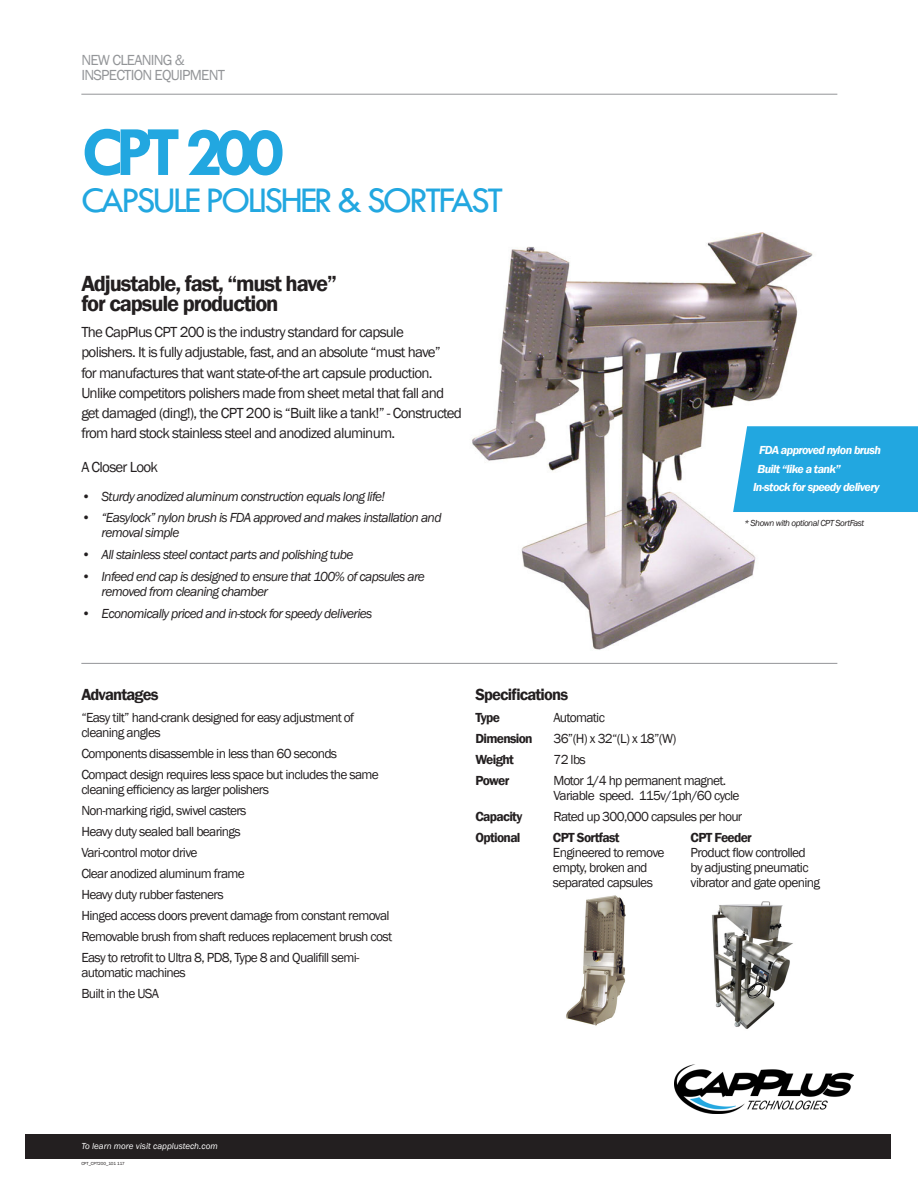
<style>
.page{position:relative;width:918px;height:1188px;background:#fff}
.page>*{position:absolute;margin:0;border:0;box-sizing:border-box;transform-origin:0 0}
.Headline{font:700 71.1px "Tw Cen";letter-spacing:-.1em;color:#22a7e0}
.Headline-2{font:37.5px "Tw Cen";letter-spacing:-.075em;color:#22a7e0}
.Subhead{font:600 22.5px/20.2px "Franklin Gothic";letter-spacing:-.05em;color:#231f20}
.Specification_Head{font:600 16.5px "Franklin Gothic";letter-spacing:-.05em;color:#231f20}
.Description_Head{font:600 16.5px "Franklin Gothic";letter-spacing:-.05em;color:#231f20}
.Copy{font:15px/20.2px "Franklin Gothic";letter-spacing:-.05em;color:#231f20}
.Category_Head{font:15px/15px "Franklin Gothic";letter-spacing:-.05em;color:#939598}
.Description_Copy{font:13.5px/15px "Franklin Gothic";letter-spacing:-.05em;color:#231f20}
.t1{font:italic 13.5px/15px "Franklin Gothic";letter-spacing:-.05em;color:#231f20}
.Specifications_Copy{font:13.5px/15px "Franklin Gothic";letter-spacing:-.05em;color:#231f20}
.Specifications_Copy-2{font:600 13.5px "Franklin Gothic";letter-spacing:-.05em;color:#231f20}
.Callout{font:italic 600 12px "Franklin Gothic";letter-spacing:-.05em;color:#fff}
.t2{font:italic 9px "Franklin Gothic";color:#fff}
.Description_Copy-2{font:italic 9px "Franklin Gothic";letter-spacing:-.05em;color:#231f20}
.t3{font:4.5px "Franklin Gothic";color:#231f20}
</style>
<div class="page">
<img style="left:472px;top:232px;width:341px;height:418px">
<hr style="left:81px;top:94px;width:756px;height:1px;background:#939598">
<hr style="left:81px;top:663px;width:756px;height:1px;background:#939598">
<div style="left:26px;top:1134px;width:865px;height:25px;background:#231f20"></div>
<img style="left:566px;top:895px;width:60px;height:131px">
<img style="left:712px;top:901px;width:81px;height:128px">
<img style="left:674px;top:1065px;width:179px;height:49px">
<div style="left:733px;top:426px;width:185px;height:86px;background:#22a7e0"></div>
<p class="Category_Head" style="left:81px;top:52px;width:145px">NEW CLEANING &amp;<br>INSPECTION EQUIPMENT</p>
<p class="Headline" style="left:81px;top:110px;width:204px">CPT 200</p>
<p class="Headline-2" style="left:81px;top:177px;width:424px">CAPSULE POLISHER &amp; SORTFAST</p>
<p class="Subhead" style="left:81px;top:273px;width:257px">Adjustable, fast, “must have” for capsule production</p>
<p class="Copy" style="left:81px;top:322px;width:382px">The CapPlus CPT 200 is the industry standard for capsule polishers. It is fully adjustable, fast, and an absolute “must have”<br>for manufactures that want state-of-the art capsule production.<br>Unlike competitors polishers made from sheet metal that fall and get damaged (ding!), the CPT 200 is “Built like a tank!” - Constructed from hard stock stainless steel and anodized aluminum.</p>
<p class="Copy" style="left:81px;top:457px;width:78px">A Closer Look</p>
<p class="t1" style="left:81px;top:489px;width:305px">• Sturdy anodized aluminum construction equals long life!</p>
<p class="t1" style="left:102px;top:511px;width:341px;text-indent:-20px">• “Easylock” nylon brush is FDA approved and makes installation and removal simple</p>
<p class="t1" style="left:81px;top:547px;width:274px">• All stainless steel contact parts and polishing tube</p>
<p class="t1" style="left:102px;top:569px;width:325px;text-indent:-20px">• Infeed end cap is designed to ensure that 100% of capsules are removed from cleaning chamber</p>
<p class="t1" style="left:81px;top:606px;width:293px">• Economically priced and in-stock for speedy deliveries</p>
<p class="Callout" style="left:759px;top:442px;width:123px">FDA approved nylon brush</p>
<p class="Callout" style="left:758px;top:461px;width:85px">Built “like a tank”</p>
<p class="Callout" style="left:753px;top:480px;width:128px">In-stock for speedy delivery</p>
<p class="Description_Copy-2" style="left:744px;top:517px;width:122px">* Shown with optional CPT SortFast</p>
<p class="Description_Head" style="left:81px;top:684px;width:79px">Advantages</p>
<p class="Description_Copy" style="left:81px;top:711px;width:274px">“Easy tilt” hand-crank designed for easy adjustment of cleaning angles</p>
<p class="Description_Copy" style="left:81px;top:747px;width:257px">Components disassemble in less than 60 seconds</p>
<p class="Description_Copy" style="left:81px;top:768px;width:299px">Compact design requires less space but includes the same cleaning efficiency as larger polishers</p>
<p class="Description_Copy" style="left:81px;top:804px;width:167px">Non-marking rigid, swivel casters</p>
<p class="Description_Copy" style="left:81px;top:825px;width:161px">Heavy duty sealed ball bearings</p>
<p class="Description_Copy" style="left:81px;top:846px;width:118px">Vari-control motor drive</p>
<p class="Description_Copy" style="left:81px;top:867px;width:165px">Clear anodized aluminum frame</p>
<p class="Description_Copy" style="left:81px;top:888px;width:144px">Heavy duty rubber fasteners</p>
<p class="Description_Copy" style="left:81px;top:909px;width:310px">Hinged access doors prevent damage from constant removal</p>
<p class="Description_Copy" style="left:81px;top:930px;width:312px">Removable brush from shaft reduces replacement brush cost</p>
<p class="Description_Copy" style="left:81px;top:951px;width:280px">Easy to retrofit to Ultra 8, PD8, Type 8 and Qualifill semi&shy;automatic machines</p>
<p class="Description_Copy" style="left:81px;top:987px;width:79px">Built in the USA</p>
<p class="t2" style="left:81px;top:1140px;width:138px">To learn more visit capplustech.com</p>
<p class="t3" style="left:81px;top:1161px;width:45px">CPT_CPT200_101 117</p>
<p class="Specification_Head" style="left:475px;top:684px;width:94px">Specifications</p>
<p class="Specifications_Copy-2" style="left:475px;top:709px;width:26px">Type</p>
<p class="Specifications_Copy" style="left:553px;top:711px;width:53px">Automatic</p>
<p class="Specifications_Copy-2" style="left:475px;top:730px;width:59px">Dimension</p>
<p class="Specifications_Copy" style="left:553px;top:732px;width:125px">36”(H) x 32“(L) x 18”(W)</p>
<p class="Specifications_Copy-2" style="left:475px;top:751px;width:40px">Weight</p>
<p class="Specifications_Copy" style="left:553px;top:753px;width:34px">72 lbs</p>
<p class="Specifications_Copy-2" style="left:475px;top:772px;width:35px">Power</p>
<p class="Specifications_Copy" style="left:553px;top:774px;width:188px">Motor 1/4 hp permanent magnet.<br>Variable speed. 115v/1ph/60 cycle</p>
<p class="Specifications_Copy-2" style="left:475px;top:808px;width:48px">Capacity</p>
<p class="Specifications_Copy" style="left:553px;top:810px;width:190px">Rated up 300,000 capsules per hour</p>
<p class="Specifications_Copy-2" style="left:475px;top:829px;width:47px">Optional</p>
<p class="Specifications_Copy-2" style="left:553px;top:829px;width:68px">CPT Sortfast</p>
<p class="Specifications_Copy" style="left:553px;top:845px;width:113px">Engineered to remove empty, broken and separated capsules</p>
<p class="Specifications_Copy-2" style="left:691px;top:829px;width:63px">CPT Feeder</p>
<p class="Specifications_Copy" style="left:691px;top:845px;width:131px">Product flow controlled by adjusting pneumatic vibrator and gate opening</p>
</div>
